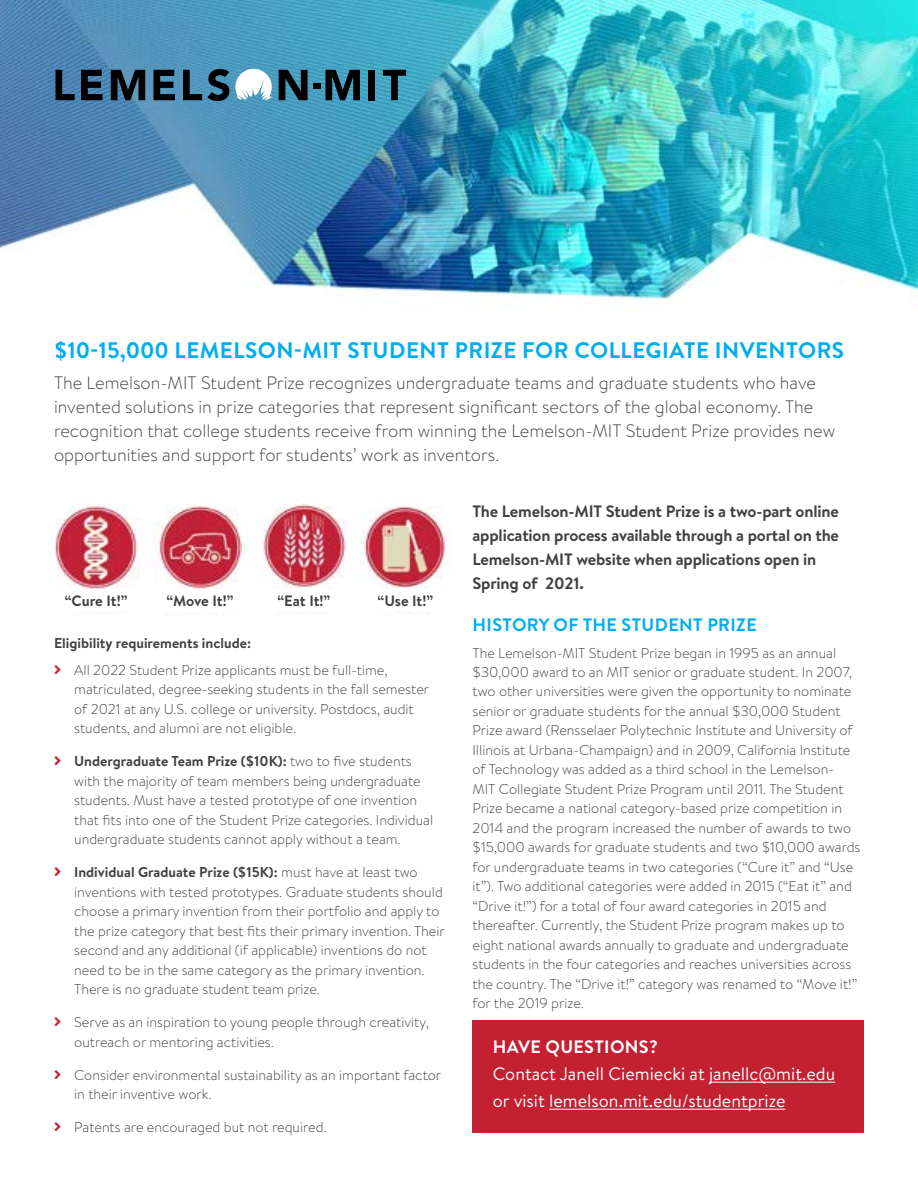
<style>
.page{position:relative;width:918px;height:1188px;background:#fff}
.page>*{position:absolute;margin:0;border:0;box-sizing:border-box;transform-origin:0 0}
.t1{font:700 22.5px "Brandon Text";letter-spacing:.02em;color:#00aeef}
.t2{font:300 18px/24px "Brandon Text";color:#414042}
.t3{font:18px/27px "Brandon Text";color:#fff}
.t4{font:700 18px "Brandon Text";letter-spacing:.02em;color:#00aeef}
.t5{font:700 18px "Brandon Text";letter-spacing:.02em;color:#fff}
.t6{font:700 16.5px/24px "Brandon Text";letter-spacing:-.01em;color:#414042}
.t7{font:700 15px "Brandon Text";letter-spacing:-.015em;color:#414042}
.t8{font:300 14.25px/19.5px "Brandon Text";color:#414042}
.t9{font:700 14.25px "Brandon Text";color:#414042}
.s1{font-weight:700}
</style>
<div class="page">
<img style="left:0;top:0;width:918px;height:303px">
<svg style="left:56px;top:70px;width:19px;height:30px"></svg>
<svg style="left:81px;top:70px;width:22px;height:30px"></svg>
<svg style="left:111px;top:70px;width:34px;height:30px"></svg>
<svg style="left:153px;top:70px;width:22px;height:30px"></svg>
<svg style="left:183px;top:69px;width:125px;height:32px"></svg>
<div style="left:313px;top:83px;width:7px;height:6px;background:#000"></div>
<svg style="left:326px;top:70px;width:34px;height:30px"></svg>
<div style="left:368px;top:70px;width:7px;height:30px;background:#000"></div>
<svg style="left:383px;top:70px;width:23px;height:30px"></svg>
<img style="left:54px;top:500px;width:393px;height:115px">
<img style="left:154px;top:510px;width:88px;height:79px">
<div style="left:472px;top:1021px;width:392px;height:112px;background:#c32032"></div>
<hr style="left:709px;top:1082px;width:126px;height:1px;background:#fff">
<hr style="left:549px;top:1109px;width:237px;height:1px;background:#fff">
<div style="left:49px;top:589px;width:401px;height:21px;background:#fff"></div>
<h1 class="t1" style="left:54px;top:334px;width:792px">$10-15,000 LEMELSON-MIT STUDENT PRIZE FOR COLLEGIATE INVENTORS</h1>
<p class="t2" style="left:54px;top:370px;width:783px">The Lemelson-MIT Student Prize recognizes undergraduate teams and graduate students who have invented solutions in prize categories that represent significant sectors of the global economy. The recognition that college students receive from winning the Lemelson-MIT Student Prize provides new opportunities and support for students’ work as inventors.</p>
<p class="t7" style="left:65px;top:590px;width:64px">“Cure It!”</p>
<p class="t7" style="left:167px;top:590px;width:68px">“Move It!”</p>
<p class="t7" style="left:277px;top:590px;width:54px">“Eat It!”</p>
<p class="t7" style="left:378px;top:590px;width:57px">“Use It!”</p>
<p class="t9" style="left:54px;top:634px;width:199px">Eligibility requirements include:</p>
<p class="t8" style="left:74px;top:659px;width:356px">All 2022 Student Prize applicants must be full-time, matriculated, degree-seeking students in the fall semester of 2021 at any U.S. college or university. Postdocs, audit students, and alumni are not eligible.</p>
<p class="t8" style="left:74px;top:751px;width:360px"><span class="s1">Undergraduate Team Prize ($10K):</span> two to five students with the majority of team members being undergraduate students. Must have a tested prototype of one invention that fits into one of the Student Prize categories. Individual undergraduate students cannot apply without a team.</p>
<p class="t8" style="left:74px;top:862px;width:372px"><span class="s1">Individual Graduate Prize ($15K):</span> must have at least two inventions with tested prototypes. Graduate students should choose a primary invention from their portfolio and apply to the prize category that best fits their primary invention. Their second and any additional (if applicable) inventions do not need to be in the same category as the primary invention.<br>There is no graduate student team prize.</p>
<p class="t8" style="left:74px;top:1012px;width:356px">Serve as an inspiration to young people through creativity, outreach or mentoring activities.</p>
<p class="t8" style="left:74px;top:1064px;width:369px">Consider environmental sustainability as an important factor in their inventive work.</p>
<p class="t8" style="left:74px;top:1117px;width:254px">Patents are encouraged but not required.</p>
<p class="t6" style="left:472px;top:499px;width:368px">The Lemelson-MIT Student Prize is a two-part online application process available through a portal on the Lemelson-MIT website when applications open in Spring of 2021.</p>
<p class="t4" style="left:473px;top:612px;width:286px">HISTORY OF THE STUDENT PRIZE</p>
<p class="t8" style="left:472px;top:642px;width:390px">The Lemelson-MIT Student Prize began in 1995 as an annual $30,000 award to an MIT senior or graduate student. In 2007, two other universities were given the opportunity to nominate senior or graduate students for the annual $30,000 Student Prize award (Rensselaer Polytechnic Institute and University of Illinois at Urbana-Champaign) and in 2009, California Institute of Technology was added as a third school in the Lemelson-MIT Collegiate Student Prize Program until 2011. The Student Prize became a national category-based prize competition in 2014 and the program increased the number of awards to two $15,000 awards for graduate students and two $10,000 awards for undergraduate teams in two categories (“Cure it” and “Use it”). Two additional categories were added in 2015 (“Eat it” and “Drive it!”) for a total of four award categories in 2015 and thereafter. Currently, the Student Prize program makes up to eight national awards annually to graduate and undergraduate students in the four categories and reaches universities across the country. The “Drive it!” category was renamed to “Move it!” for the 2019 prize.</p>
<p class="t5" style="left:493px;top:1035px;width:167px">HAVE QUESTIONS?</p>
<p class="t3" style="left:493px;top:1060px;width:344px">Contact Janell Ciemiecki at janellc@mit.edu or visit lemelson.mit.edu/studentprize</p>
</div>
